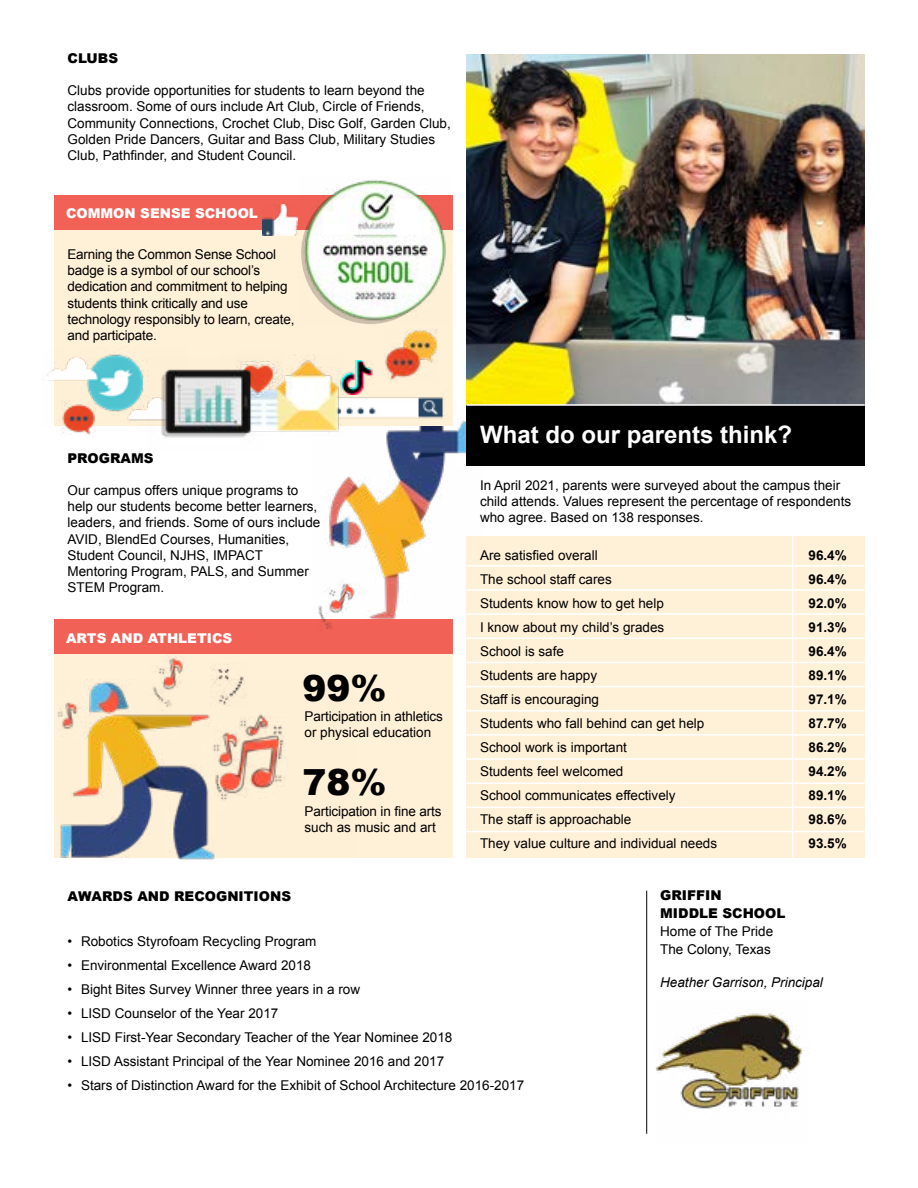
<style>
.page{position:relative;width:918px;height:1188px;background:#fff}
.page>*{position:absolute;margin:0;border:0;box-sizing:border-box;transform-origin:0 0}
.t1{font:900 36px "Arial";color:#000}
.t2{font:700 24px "Arial";color:#fff}
.t3{font:13.5px/16.2px "Arial";color:#000}
.t4{font:700 13.5px/24px "Arial";color:#000;text-align:justify}
.t5{font:900 13.5px/18px "Arial";color:#000}
.t6{font:900 13.5px "Arial";color:#fff}
.t7{font:italic 13.5px "Arial";color:#000}
</style>
<div class="page">
<img style="left:325px;top:405px;width:158px;height:227px">
<div style="left:54px;top:195px;width:398px;height:231px;background:#fff0d8"></div>
<div style="left:54px;top:195px;width:398px;height:35px;background:#f16156"></div>
<img style="left:342px;top:360px;width:31px;height:30px">
<img style="left:262px;top:204px;width:36px;height:31px">
<img style="left:47px;top:354px;width:100px;height:73px">
<img style="left:61px;top:401px;width:34px;height:35px">
<img style="left:342px;top:390px;width:103px;height:29px">
<img style="left:263px;top:355px;width:79px;height:82px">
<img style="left:301px;top:180px;width:145px;height:144px">
<img style="left:385px;top:329px;width:53px;height:51px">
<img style="left:263px;top:355px;width:19px;height:45px">
<img style="left:147px;top:360px;width:116px;height:78px">
<div style="left:54px;top:622px;width:398px;height:235px;background:#fff0d8"></div>
<img style="left:54px;top:679px;width:302px;height:181px">
<div style="left:467px;top:536px;width:398px;height:321px;background:#fff0d8"></div>
<div style="left:467px;top:405px;width:398px;height:60px;background:#000"></div>
<img style="left:467px;top:54px;width:398px;height:350px">
<hr style="left:467px;top:565px;width:398px;height:2px;background:#fff">
<hr style="left:467px;top:404px;width:398px;height:2px;background:#fff">
<hr style="left:467px;top:589px;width:398px;height:2px;background:#fff">
<hr style="left:467px;top:613px;width:398px;height:2px;background:#fff">
<hr style="left:467px;top:638px;width:398px;height:1px;background:#fff">
<hr style="left:467px;top:662px;width:398px;height:1px;background:#fff">
<hr style="left:467px;top:686px;width:398px;height:1px;background:#fff">
<hr style="left:467px;top:710px;width:398px;height:1px;background:#fff">
<hr style="left:467px;top:734px;width:398px;height:2px;background:#fff">
<hr style="left:467px;top:758px;width:398px;height:2px;background:#fff">
<hr style="left:467px;top:782px;width:398px;height:2px;background:#fff">
<hr style="left:467px;top:807px;width:398px;height:1px;background:#fff">
<hr style="left:467px;top:831px;width:398px;height:1px;background:#fff">
<hr style="left:792px;top:536px;width:1px;height:321px;background:#fff">
<div style="left:54px;top:620px;width:398px;height:34px;background:#f16156"></div>
<img style="left:145px;top:657px;width:47px;height:57px">
<img style="left:305px;top:571px;width:60px;height:60px">
<img style="left:211px;top:664px;width:36px;height:43px">
<img style="left:655px;top:1013px;width:149px;height:96px">
<hr style="left:646px;top:891px;width:1px;height:243px;background:#000">
<p class="t5" style="left:68px;top:49px;width:52px">CLUBS</p>
<p class="t3" style="left:68px;top:82px;width:385px">Clubs provide opportunities for students to learn beyond the classroom. Some of ours include Art Club, Circle of Friends, Community Connections, Crochet Club, Disc Golf, Garden Club, Golden Pride Dancers, Guitar and Bass Club, Military Studies Club, Pathfinder, and Student Council.</p>
<p class="t6" style="left:66px;top:204px;width:193px">COMMON SENSE SCHOOL</p>
<p class="t3" style="left:68px;top:246px;width:228px">Earning the Common Sense School badge is a symbol of our school’s dedication and commitment to helping students think critically and use technology responsibly to learn, create, and participate.</p>
<h2 class="t2" style="left:480px;top:419px;width:314px">What do our parents think?</h2>
<p class="t5" style="left:68px;top:448px;width:88px">PROGRAMS</p>
<p class="t3" style="left:68px;top:482px;width:254px">Our campus offers unique programs to help our students become better learners, leaders, and friends. Some of ours include AVID, BlendEd Courses, Humanities, Student Council, NJHS, IMPACT Mentoring Program, PALS, and Summer STEM Program.</p>
<p class="t3" style="left:480px;top:477px;width:373px">In April 2021, parents were surveyed about the campus their child attends. Values represent the percentage of respondents who agree. Based on 138 responses.</p>
<p class="t3" style="left:480px;top:543px;width:239px;line-height:24px">Are satisfied overall<br>The school staff cares<br>Students know how to get help<br>I know about my child’s grades<br>School is safe<br>Students are happy<br>Staff is encouraging<br>Students who fall behind can get help<br>School work is important<br>Students feel welcomed<br>School communicates effectively<br>The staff is approachable<br>They value culture and individual needs</p>
<p class="t4" style="left:809px;top:544px;width:40px">96.4% 96.4% 92.0% 91.3% 96.4% 89.1% 97.1% 87.7% 86.2% 94.2% 89.1% 98.6% 93.5%</p>
<p class="t6" style="left:66px;top:628px;width:168px">ARTS AND ATHLETICS</p>
<h1 class="t1" style="left:302px;top:662px;width:86px">99%</h1>
<p class="t3" style="left:304px;top:708px;width:140px">Participation in athletics or physical education</p>
<h1 class="t1" style="left:302px;top:756px;width:86px">78%</h1>
<p class="t3" style="left:304px;top:803px;width:139px">Participation in fine arts such as music and art</p>
<p class="t5" style="left:68px;top:886px;width:225px">AWARDS AND RECOGNITIONS</p>
<p class="t3" style="left:68px;top:933px;width:251px">• Robotics Styrofoam Recycling Program</p>
<p class="t3" style="left:68px;top:957px;width:245px">• Environmental Excellence Award 2018</p>
<p class="t3" style="left:68px;top:981px;width:294px">• Bight Bites Survey Winner three years in a row</p>
<p class="t3" style="left:68px;top:1005px;width:212px">• LISD Counselor of the Year 2017</p>
<p class="t3" style="left:68px;top:1029px;width:386px">• LISD First-Year Secondary Teacher of the Year Nominee 2018</p>
<p class="t3" style="left:68px;top:1053px;width:378px">• LISD Assistant Principal of the Year Nominee 2016 and 2017</p>
<p class="t3" style="left:68px;top:1077px;width:458px">• Stars of Distinction Award for the Exhibit of School Architecture 2016-2017</p>
<p class="t5" style="left:660px;top:886px;width:127px">GRIFFIN<br>MIDDLE SCHOOL</p>
<p class="t3" style="left:660px;top:923px;width:115px;line-height:18px">Home of The Pride<br>The Colony, Texas</p>
<p class="t7" style="left:660px;top:973px;width:164px">Heather Garrison, Principal</p>
</div>
